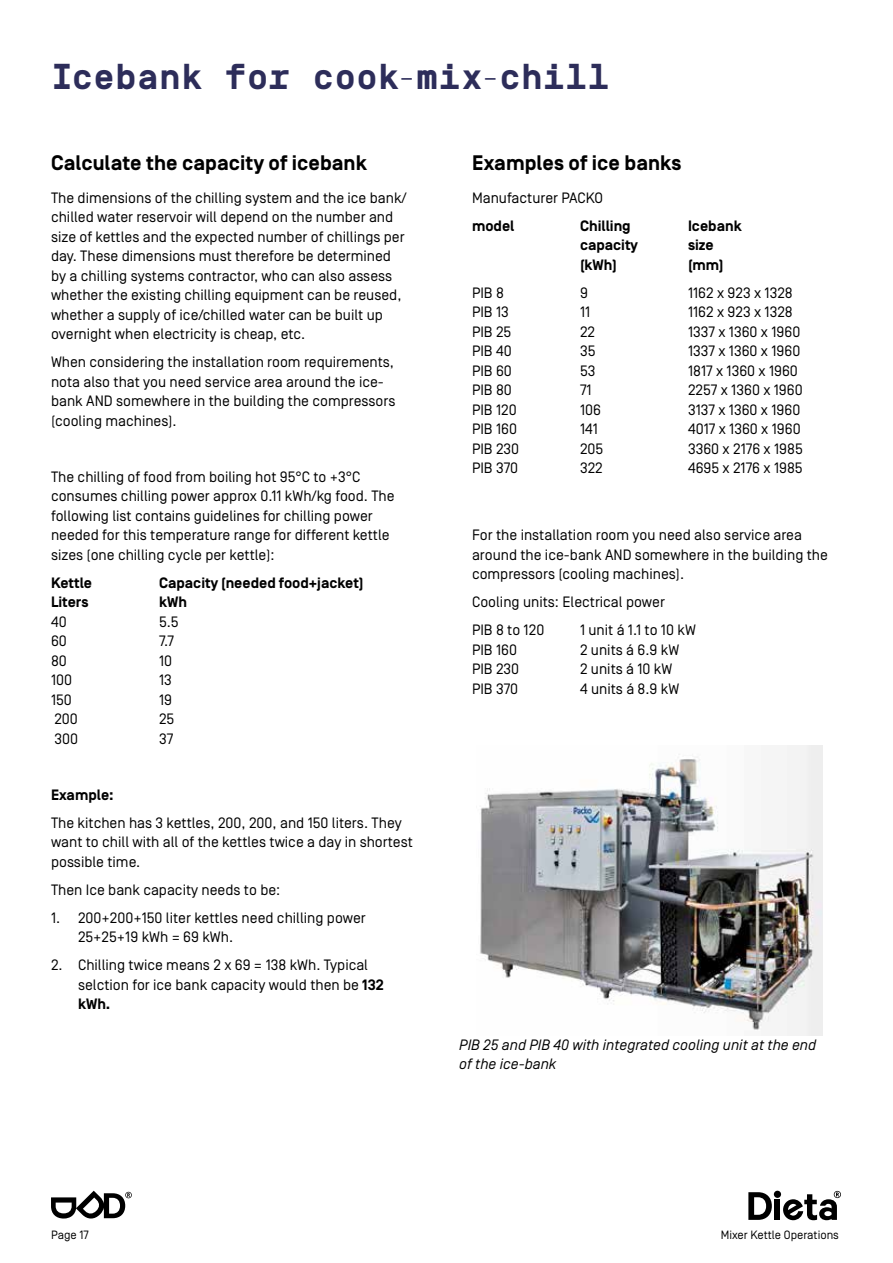
<style>
.page{position:relative;width:893px;height:1263px;background:#fff}
.page>*{position:absolute;margin:0;border:0;box-sizing:border-box;transform-origin:0 0}
.t1{font:700 36px "Simplon Mono";color:#2d2d5a}
.t2{font:700 21px "Simplon Norm";color:#000}
.t3{font:15px/19.5px "Simplon Norm";color:#000}
.t4{font:700 15px "Simplon Norm";color:#000}
.t5{font:italic 15px/19.5px "Simplon Norm";color:#000}
.t6{font:12px "Simplon Norm";color:#000}
.s1{font-weight:700}
</style>
<div class="page">
<svg style="left:748px;top:1192px;width:24px;height:28px"></svg>
<div style="left:775px;top:1200px;width:5px;height:20px;background:#000"></div>
<div style="left:774px;top:1191px;width:7px;height:7px;background:#000;border-radius:50%"></div>
<svg style="left:783px;top:1191px;width:58px;height:29px"></svg>
<svg style="left:51px;top:1191px;width:81px;height:28px"></svg>
<img style="left:480px;top:745px;width:342px;height:290px">
<h1 class="t1" style="left:51px;top:57px;width:560px">Icebank for cook-mix-chill</h1>
<h2 class="t2" style="left:51px;top:152px;width:317px">Calculate the capacity of icebank</h2>
<p class="t3" style="left:51px;top:188px;width:357px">The dimensions of the chilling system and the ice bank/ chilled water reservoir will depend on the number and size of kettles and the expected number of chillings per day. These dimensions must therefore be determined by a chilling systems contractor, who can also assess whether the existing chilling equipment can be reused, whether a supply of ice/chilled water can be built up overnight when electricity is cheap, etc.</p>
<p class="t3" style="left:51px;top:353px;width:346px">When considering the installation room requirements, nota also that you need service area around the ice&shy;bank AND somewhere in the building the compressors (cooling machines).</p>
<p class="t3" style="left:51px;top:467px;width:345px">The chilling of food from boiling hot 95°C to +3°C consumes chilling power approx 0.11 kWh/kg food. The following list contains guidelines for chilling power needed for this temperature range for different kettle sizes (one chilling cycle per kettle):</p>
<p class="t4" style="left:51px;top:574px;width:43px">Kettle</p>
<p class="t4" style="left:159px;top:574px;width:206px">Capacity (needed food+jacket)</p>
<p class="t4" style="left:51px;top:594px;width:39px">Liters</p>
<p class="t4" style="left:159px;top:594px;width:29px">kWh</p>
<p class="t3" style="left:51px;top:612px;width:17px">40</p>
<p class="t3" style="left:159px;top:612px;width:21px">5.5</p>
<p class="t3" style="left:51px;top:632px;width:17px">60</p>
<p class="t3" style="left:159px;top:632px;width:17px">7.7</p>
<p class="t3" style="left:51px;top:651px;width:17px">80</p>
<p class="t3" style="left:159px;top:651px;width:15px">10</p>
<p class="t3" style="left:51px;top:671px;width:23px">100</p>
<p class="t3" style="left:159px;top:671px;width:14px">13</p>
<p class="t3" style="left:51px;top:690px;width:22px">150</p>
<p class="t3" style="left:159px;top:690px;width:15px">19</p>
<p class="t3" style="left:54px;top:710px;width:25px">200</p>
<p class="t3" style="left:159px;top:710px;width:17px">25</p>
<p class="t3" style="left:54px;top:729px;width:25px">300</p>
<p class="t3" style="left:159px;top:729px;width:16px">37</p>
<p class="t4" style="left:51px;top:786px;width:64px">Example:</p>
<p class="t3" style="left:51px;top:813px;width:363px">The kitchen has 3 kettles, 200, 200, and 150 liters. They want to chill with all of the kettles twice a day in shortest possible time.</p>
<p class="t3" style="left:51px;top:880px;width:231px">Then Ice bank capacity needs to be:</p>
<p class="t3" style="left:78px;top:908px;width:289px;text-indent:-27px">1. 200+200+150 liter kettles need chilling power<br>25+25+19 kWh = 69 kWh.</p>
<p class="t3" style="left:78px;top:956px;width:307px;text-indent:-27px">2. Chilling twice means 2 x 69 = 138 kWh. Typical selction for ice bank capacity would then be <span class="s1">132 kWh.</span></p>
<h2 class="t2" style="left:472px;top:152px;width:211px">Examples of ice banks</h2>
<p class="t3" style="left:472px;top:188px;width:132px">Manufacturer PACKO</p>
<p class="t4" style="left:472px;top:217px;width:44px">model</p>
<p class="t4" style="left:580px;top:217px;width:52px">Chilling</p>
<p class="t4" style="left:688px;top:217px;width:55px">Icebank</p>
<p class="t4" style="left:580px;top:237px;width:59px">capacity</p>
<p class="t4" style="left:688px;top:237px;width:27px">size</p>
<p class="t4" style="left:580px;top:256px;width:38px">(kWh)</p>
<p class="t4" style="left:688px;top:256px;width:37px">(mm)</p>
<p class="t3" style="left:472px;top:283px;width:33px">PIB 8</p>
<p class="t3" style="left:580px;top:283px;width:9px">9</p>
<p class="t3" style="left:688px;top:283px;width:106px">1162 x 923 x 1328</p>
<p class="t3" style="left:472px;top:303px;width:38px">PIB 13</p>
<p class="t3" style="left:580px;top:303px;width:12px">11</p>
<p class="t3" style="left:688px;top:303px;width:106px">1162 x 923 x 1328</p>
<p class="t3" style="left:472px;top:322px;width:41px">PIB 25</p>
<p class="t3" style="left:580px;top:322px;width:17px">22</p>
<p class="t3" style="left:688px;top:322px;width:114px">1337 x 1360 x 1960</p>
<p class="t3" style="left:472px;top:342px;width:41px">PIB 40</p>
<p class="t3" style="left:580px;top:342px;width:17px">35</p>
<p class="t3" style="left:688px;top:342px;width:114px">1337 x 1360 x 1960</p>
<p class="t3" style="left:472px;top:361px;width:41px">PIB 60</p>
<p class="t3" style="left:580px;top:361px;width:17px">53</p>
<p class="t3" style="left:688px;top:361px;width:111px">1817 x 1360 x 1960</p>
<p class="t3" style="left:472px;top:381px;width:41px">PIB 80</p>
<p class="t3" style="left:580px;top:381px;width:13px">71</p>
<p class="t3" style="left:688px;top:381px;width:116px">2257 x 1360 x 1960</p>
<p class="t3" style="left:472px;top:400px;width:46px">PIB 120</p>
<p class="t3" style="left:580px;top:400px;width:22px">106</p>
<p class="t3" style="left:688px;top:400px;width:114px">3137 x 1360 x 1960</p>
<p class="t3" style="left:472px;top:420px;width:47px">PIB 160</p>
<p class="t3" style="left:580px;top:420px;width:19px">141</p>
<p class="t3" style="left:688px;top:420px;width:114px">4017 x 1360 x 1960</p>
<p class="t3" style="left:472px;top:439px;width:49px">PIB 230</p>
<p class="t3" style="left:580px;top:439px;width:25px">205</p>
<p class="t3" style="left:688px;top:439px;width:116px">3360 x 2176 x 1985</p>
<p class="t3" style="left:472px;top:459px;width:48px">PIB 370</p>
<p class="t3" style="left:580px;top:459px;width:24px">322</p>
<p class="t3" style="left:688px;top:459px;width:116px">4695 x 2176 x 1985</p>
<p class="t3" style="left:472px;top:526px;width:357px">For the installation room you need also service area around the ice-bank AND somewhere in the building the compressors (cooling machines).</p>
<p class="t3" style="left:472px;top:588px;width:194px;line-height:28px">Cooling units: Electrical power<br>PIB 8 to 120</p>
<p class="t3" style="left:580px;top:621px;width:117px">1 unit á 1.1 to 10 kW</p>
<p class="t3" style="left:472px;top:640px;width:47px">PIB 160</p>
<p class="t3" style="left:580px;top:640px;width:101px">2 units á 6.9 kW</p>
<p class="t3" style="left:472px;top:660px;width:49px">PIB 230</p>
<p class="t3" style="left:580px;top:660px;width:94px">2 units á 10 kW</p>
<p class="t3" style="left:472px;top:679px;width:48px">PIB 370</p>
<p class="t3" style="left:580px;top:679px;width:101px">4 units á 8.9 kW</p>
<p class="t5" style="left:459px;top:1035px;width:358px">PIB 25 and PIB 40 with integrated cooling unit at the end of the ice-bank</p>
<p class="t6" style="left:51px;top:1228px;width:39px">Page 17</p>
<p class="t6" style="left:721px;top:1228px;width:120px">Mixer Kettle Operations</p>
</div>
